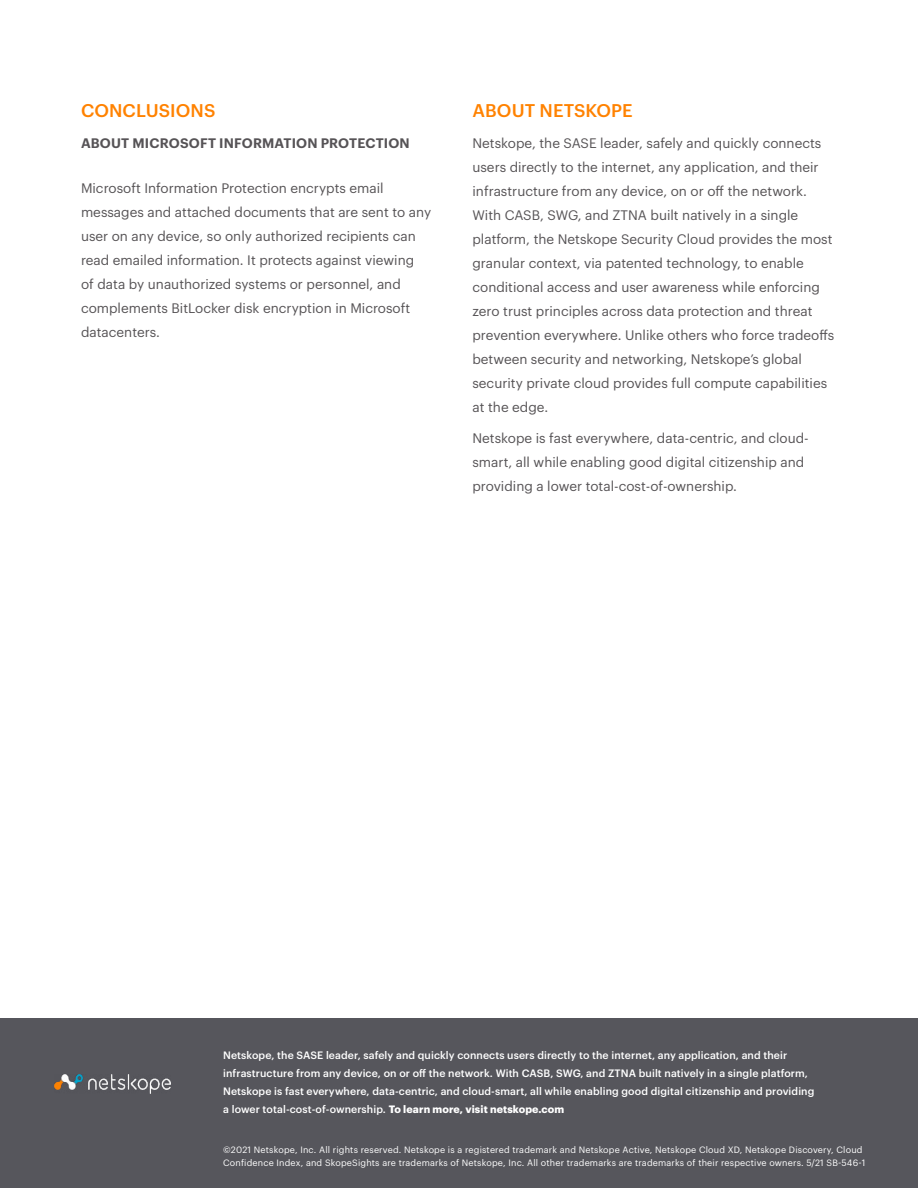
<style>
.page{position:relative;width:918px;height:1188px;background:#fff}
.page>*{position:absolute;margin:0;border:0;box-sizing:border-box;transform-origin:0 0}
.t1{font:500 18px "Graphik";letter-spacing:.005em;color:#ff8200}
.t2{font:13.5px/24px "Graphik";color:#565355}
.t3{font:600 13.5px "Graphik";letter-spacing:.01em;color:#565356}
.t4{font:500 10.5px/18px "Graphik";letter-spacing:.01em;color:#fff}
.t5{font:9px/13.5px "Graphik";letter-spacing:.02em;color:#fff}
.s1{font-weight:700}
</style>
<div class="page">
<div style="left:0;top:1019px;width:918px;height:169px;background:#56565c"></div>
<img style="left:54px;top:1075px;width:117px;height:18px">
<h1 class="t1" style="left:81px;top:97px;width:136px">CONCLUSIONS</h1>
<p class="t3" style="left:81px;top:133px;width:330px">ABOUT MICROSOFT INFORMATION PROTECTION</p>
<p class="t2" style="left:81px;top:174px;width:352px">Microsoft Information Protection encrypts email messages and attached documents that are sent to any user on any device, so only authorized recipients can read emailed information. It protects against viewing<br>of data by unauthorized systems or personnel, and complements BitLocker disk encryption in Microsoft datacenters.</p>
<h1 class="t1" style="left:473px;top:97px;width:162px">ABOUT NETSKOPE</h1>
<p class="t2" style="left:472px;top:130px;width:363px">Netskope, the SASE leader, safely and quickly connects users directly to the internet, any application, and their infrastructure from any device, on or off the network.<br>With CASB, SWG, and ZTNA built natively in a single platform, the Netskope Security Cloud provides the most granular context, via patented technology, to enable conditional access and user awareness while enforcing zero trust principles across data protection and threat prevention everywhere. Unlike others who force tradeoffs between security and networking, Netskope’s global security private cloud provides full compute capabilities at the edge.</p>
<p class="t2" style="left:472px;top:425px;width:338px">Netskope is fast everywhere, data-centric, and cloud&shy;smart, all while enabling good digital citizenship and providing a lower total-cost-of-ownership.</p>
<p class="t4" style="left:223px;top:1046px;width:593px">Netskope, the SASE leader, safely and quickly connects users directly to the internet, any application, and their infrastructure from any device, on or off the network. With CASB, SWG, and ZTNA built natively in a single platform, Netskope is fast everywhere, data-centric, and cloud-smart, all while enabling good digital citizenship and providing a lower total-cost-of-ownership. <span class="s1">To learn more, visit netskope.com</span></p>
<p class="t5" style="left:223px;top:1142px;width:644px">©2021 Netskope, Inc. All rights reserved. Netskope is a registered trademark and Netskope Active, Netskope Cloud XD, Netskope Discovery, Cloud<br>Confidence Index, and SkopeSights are trademarks of Netskope, Inc. All other trademarks are trademarks of their respective owners. 5/21 SB-546-1</p>
</div>
